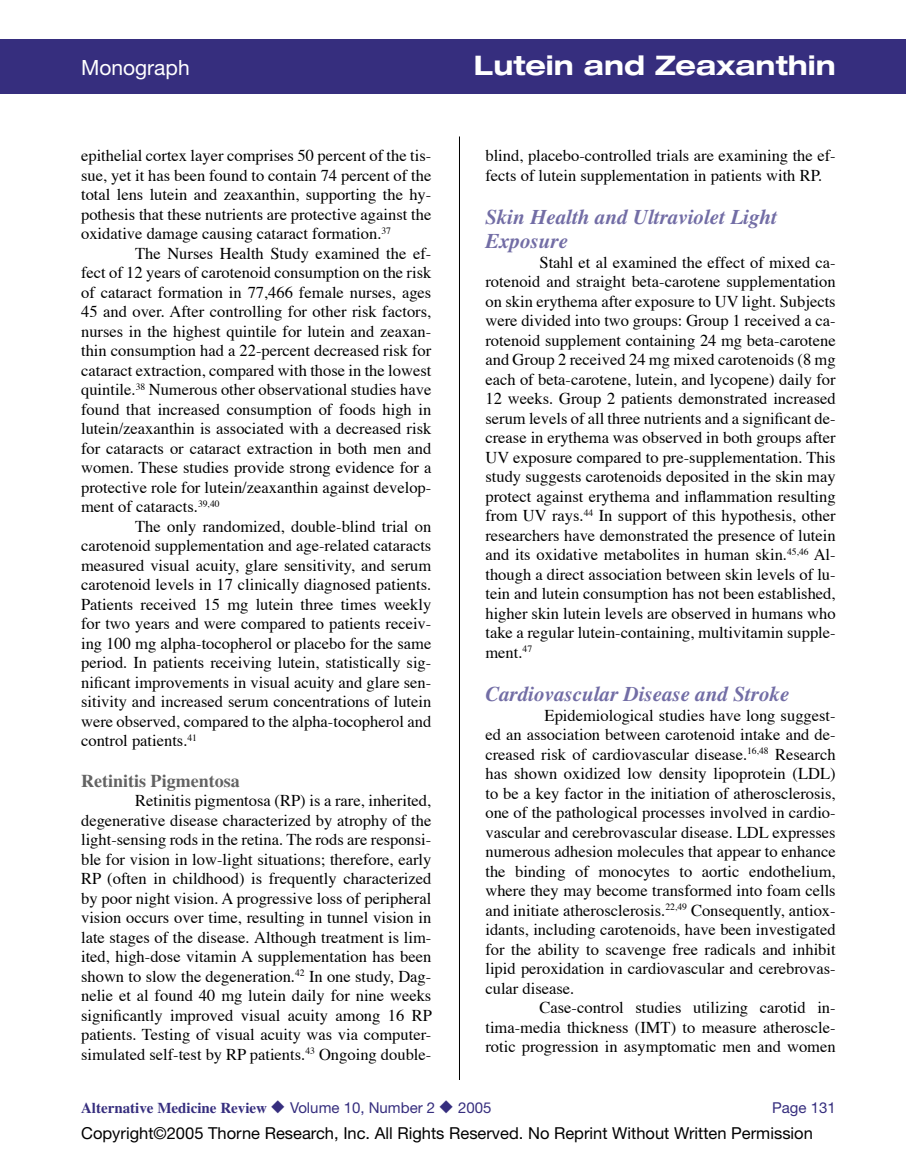
<style>
.page{position:relative;width:906px;height:1161px;background:#fff}
.page>*{position:absolute;margin:0;border:0;box-sizing:border-box;transform-origin:0 0}
.t1{font:700 expanded 27px "Helvetica Neue";color:#fff}
.t2{font:italic 700 21px/24px "Times";color:#726da5}
.t3{font:21px "Helvetica Neue";color:#fff}
.t4{font:700 18px "Times";color:#636363}
.t5{font:16.5px/19.5px "Times";color:#000;text-align:justify}
.t6{font:16.5px "Helvetica Neue";color:#000}
.t7{font:700 15px "Times";color:#362e7e}
.t8{font:15px "Helvetica Neue";color:#362e7e}
.s1{font-family:"Helvetica Neue";font-weight:400}
</style>
<div class="page">
<div style="left:0;top:39px;width:905px;height:55px;background:#362e7e"></div>
<hr style="left:459px;top:136px;width:1px;height:944px;background:#000">
<p class="t3" style="left:81px;top:55px;width:110px">Monograph</p>
<h1 class="t1" style="left:473px;top:49px;width:363px">Lutein and Zeaxanthin</h1>
<p class="t5" style="left:81px;top:147px;width:351px">epithelial cortex layer comprises 50 percent of the tis&shy;sue, yet it has been found to contain 74 percent of the total lens lutein and zeaxanthin, supporting the hy&shy;pothesis that these nutrients are protective against the oxidative damage causing cataract formation.<sup>37</sup></p>
<p class="t5" style="left:81px;top:245px;width:351px;text-indent:54px">The Nurses Health Study examined the ef&shy;fect of 12 years of carotenoid consumption on the risk of cataract formation in 77,466 female nurses, ages 45 and over. After controlling for other risk factors, nurses in the highest quintile for lutein and zeaxan&shy;thin consumption had a 22-percent decreased risk for cataract extraction, compared with those in the lowest quintile.<sup>38</sup> Numerous other observational studies have found that increased consumption of foods high in lutein/zeaxanthin is associated with a decreased risk for cataracts or cataract extraction in both men and women. These studies provide strong evidence for a protective role for lutein/zeaxanthin against develop&shy;ment of cataracts.<sup>39,40</sup></p>
<p class="t5" style="left:81px;top:518px;width:351px;text-indent:54px">The only randomized, double-blind trial on carotenoid supplementation and age-related cataracts measured visual acuity, glare sensitivity, and serum carotenoid levels in 17 clinically diagnosed patients.<br>Patients received 15 mg lutein three times weekly for two years and were compared to patients receiv&shy;ing 100 mg alpha-tocopherol or placebo for the same period. In patients receiving lutein, statistically sig&shy;nificant improvements in visual acuity and glare sen&shy;sitivity and increased serum concentrations of lutein were observed, compared to the alpha-tocopherol and control patients.<sup>41</sup></p>
<p class="t4" style="left:81px;top:770px;width:160px">Retinitis Pigmentosa</p>
<p class="t5" style="left:81px;top:792px;width:352px;text-indent:54px">Retinitis pigmentosa (RP) is a rare, inherited, degenerative disease characterized by atrophy of the light-sensing rods in the retina. The rods are responsi&shy;ble for vision in low-light situations; therefore, early RP (often in childhood) is frequently characterized by poor night vision. A progressive loss of peripheral vision occurs over time, resulting in tunnel vision in late stages of the disease. Although treatment is lim&shy;ited, high-dose vitamin A supplementation has been shown to slow the degeneration.<sup>42</sup> In one study, Dag&shy;nelie et al found 40 mg lutein daily for nine weeks significantly improved visual acuity among 16 RP patients. Testing of visual acuity was via computer&shy;simulated self-test by RP patients.<sup>43</sup> Ongoing double-</p>
<p class="t5" style="left:485px;top:147px;width:351px">blind, placebo-controlled trials are examining the ef&shy;fects of lutein supplementation in patients with RP.</p>
<p class="t2" style="left:485px;top:205px;width:293px">Skin Health and Ultraviolet Light<br>Exposure</p>
<p class="t5" style="left:485px;top:254px;width:351px;text-indent:54px">Stahl et al examined the effect of mixed ca&shy;rotenoid and straight beta-carotene supplementation on skin erythema after exposure to UV light. Subjects were divided into two groups: Group 1 received a ca&shy;rotenoid supplement containing 24 mg beta-carotene and Group 2 received 24 mg mixed carotenoids (8 mg each of beta-carotene, lutein, and lycopene) daily for 12 weeks. Group 2 patients demonstrated increased serum levels of all three nutrients and a significant de&shy;crease in erythema was observed in both groups after UV exposure compared to pre-supplementation. This study suggests carotenoids deposited in the skin may protect against erythema and inflammation resulting from UV rays.<sup>44</sup> In support of this hypothesis, other researchers have demonstrated the presence of lutein and its oxidative metabolites in human skin.<sup>45,46</sup> Al&shy;though a direct association between skin levels of lu&shy;tein and lutein consumption has not been established, higher skin lutein levels are observed in humans who take a regular lutein-containing, multivitamin supple&shy;ment.<sup>47</sup></p>
<p class="t2" style="left:485px;top:682px;width:305px">Cardiovascular Disease and Stroke</p>
<p class="t5" style="left:485px;top:707px;width:351px;text-indent:59px">Epidemiological studies have long suggest&shy;ed an association between carotenoid intake and de&shy;creased risk of cardiovascular disease.<sup>16,48</sup> Research has shown oxidized low density lipoprotein (LDL) to be a key factor in the initiation of atherosclerosis, one of the pathological processes involved in cardio&shy;vascular and cerebrovascular disease. LDL expresses numerous adhesion molecules that appear to enhance the binding of monocytes to aortic endothelium, where they may become transformed into foam cells and initiate atherosclerosis.<sup>22,49</sup> Consequently, antiox&shy;idants, including carotenoids, have been investigated for the ability to scavenge free radicals and inhibit lipid peroxidation in cardiovascular and cerebrovas&shy;cular disease.</p>
<p class="t5" style="left:485px;top:999px;width:351px;text-indent:54px">Case-control studies utilizing carotid in&shy;tima-media thickness (IMT) to measure atheroscle&shy;rotic progression in asymptomatic men and women</p>
<p class="t7" style="left:81px;top:1099px;width:412px">Alternative Medicine Review ◆ <span class="s1">Volume 10, Number 2</span> ◆ <span class="s1">2005</span></p>
<p class="t8" style="left:771px;top:1099px;width:65px">Page 131</p>
<p class="t6" style="left:81px;top:1124px;width:733px">Copyright©2005 Thorne Research, Inc. All Rights Reserved. No Reprint Without Written Permission</p>
</div>
